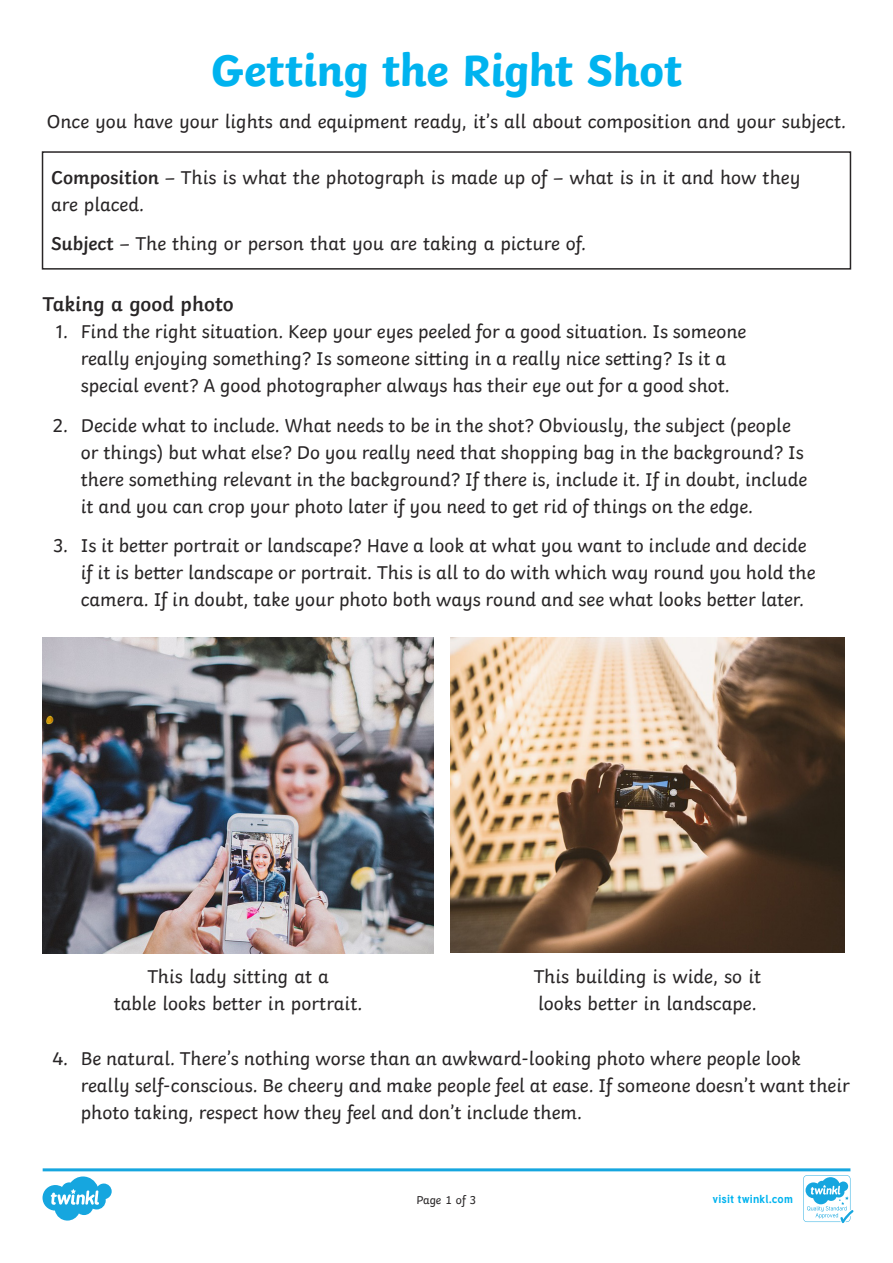
<style>
.page{position:relative;width:893px;height:1263px;background:#fff}
.page>*{position:absolute;margin:0;border:0;box-sizing:border-box;transform-origin:0 0}
.Heading_1{font:700 46.5px "Twinkl";letter-spacing:-.01em;color:#00b3ef}
.Heading_4{font:600 21px "Twinkl";color:#282526}
.KS2_Body_Copy{font:19.5px/27px "Twinkl";color:#282526}
.Page_Numbers{font:12px "Twinkl";letter-spacing:-.005em;color:#282526}
.Logo_URL_-_Colour{font:700 11.4px "Tuffy";letter-spacing:.015em;color:#00b3ef}
.s1{font-weight:600}
</style>
<div class="page">
<div style="left:42px;top:151px;width:809px;height:119px;border:2px solid #282526"></div>
<img style="left:43px;top:638px;width:391px;height:315px">
<img style="left:451px;top:638px;width:393px;height:314px">
<svg style="left:43px;top:1168px;width:810px;height:55px"></svg>
<p class="Heading_1" style="left:211px;top:32px;width:473px">Getting the Right Shot</p>
<p class="KS2_Body_Copy" style="left:47px;top:106px;width:801px">Once you have your lights and equipment ready, it’s all about composition and your subject.</p>
<p class="KS2_Body_Copy" style="left:51px;top:162px;width:751px"><span class="s1">Composition</span> – This is what the photograph is made up of – what is in it and how they are placed.</p>
<p class="KS2_Body_Copy" style="left:51px;top:228px;width:537px"><span class="s1">Subject</span> – The thing or person that you are taking a picture of.</p>
<p class="Heading_4" style="left:43px;top:287px;width:193px">Taking a good photo</p>
<p class="KS2_Body_Copy" style="left:56px;top:316px;width:692px;text-align:center">1. Find the right situation. Keep your eyes peeled for a good situation. Is someone really enjoying something? Is someone sitting in a really nice setting? Is it a special event? A good photographer always has their eye out for a good shot.</p>
<p class="KS2_Body_Copy" style="left:81px;top:410px;width:728px;text-indent:-28px">2. Decide what to include. What needs to be in the shot? Obviously, the subject (people or things) but what else? Do you really need that shopping bag in the background? Is there something relevant in the background? If there is, include it. If in doubt, include it and you can crop your photo later if you need to get rid of things on the edge.</p>
<p class="KS2_Body_Copy" style="left:81px;top:531px;width:736px;text-indent:-27px">3. Is it better portrait or landscape? Have a look at what you want to include and decide if it is better landscape or portrait. This is all to do with which way round you hold the camera. If in doubt, take your photo both ways round and see what looks better later.</p>
<p class="KS2_Body_Copy" style="left:114px;top:961px;width:250px;text-align:center">This lady sitting at a<br>table looks better in portrait.</p>
<p class="KS2_Body_Copy" style="left:534px;top:961px;width:229px">This building is wide, so it looks better in landscape.</p>
<p class="KS2_Body_Copy" style="left:81px;top:1044px;width:771px;text-indent:-28px">4. Be natural. There’s nothing worse than an awkward-looking photo where people look really self-conscious. Be cheery and make people feel at ease. If someone doesn’t want their photo taking, respect how they feel and don’t include them.</p>
<p class="Page_Numbers" style="left:416px;top:1191px;width:62px">Page 1 of 3</p>
<p class="Logo_URL_-_Colour" style="left:712px;top:1190px;width:82px">visit twinkl.com</p>
</div>
